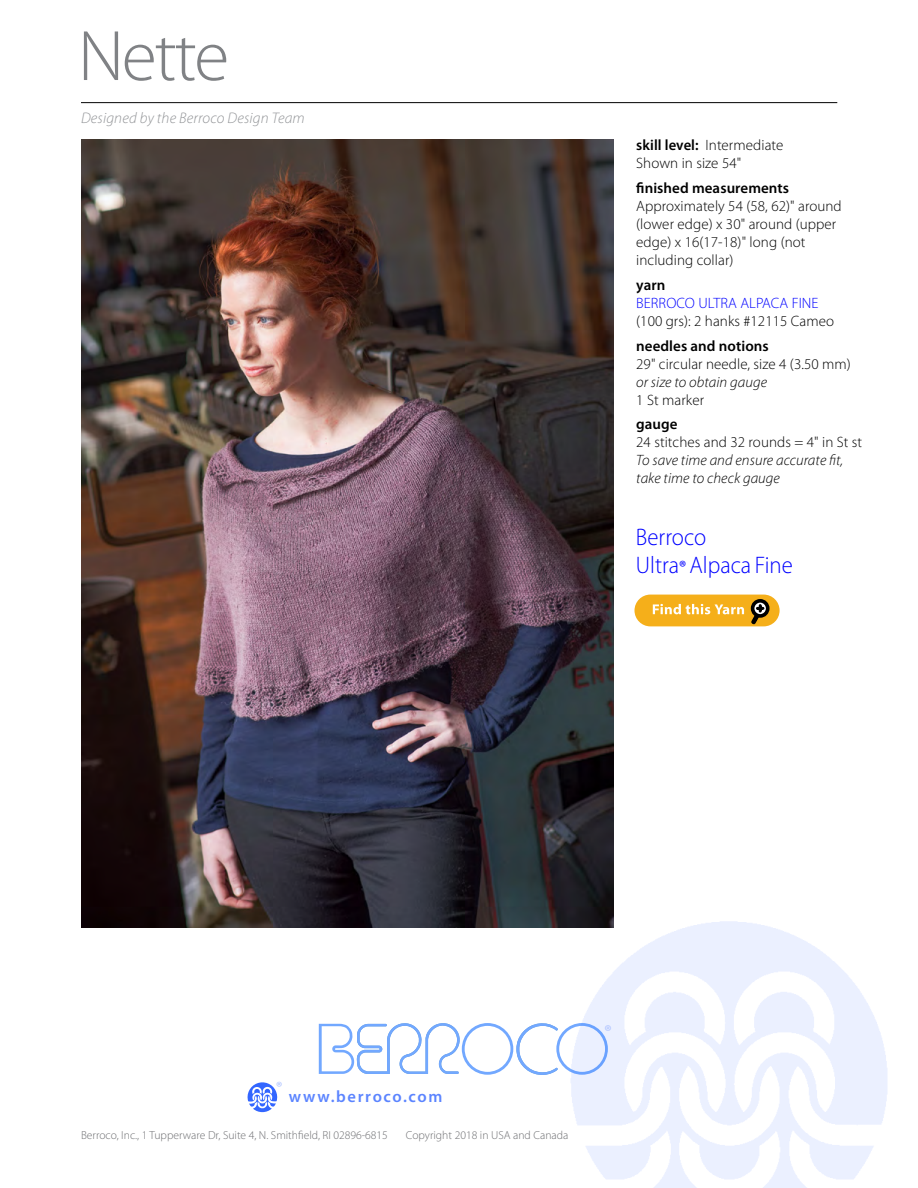
<style>
.page{position:relative;width:918px;height:1188px;background:#fff}
.page>*{position:absolute;margin:0;border:0;box-sizing:border-box;transform-origin:0 0}
.t1{font:300 72px "Myriad Pro";letter-spacing:-.03em;color:#808285}
.t2{font:300 24px/27.8px "Myriad Pro";color:#00f;scale:.95 1}
.t3{font:17.25px "Myriad Pro";color:#adc2ff}
.t4{font:600 16.5px "Myriad Pro";letter-spacing:.1em;color:#5c85ff}
.t5{font:italic 300 15.3px "Myriad Pro";letter-spacing:.01em;color:#939598}
.t6{font:300 15px/18px "Myriad Pro";letter-spacing:.005em;color:#000}
.t7{font:italic 300 15px/18px "Myriad Pro";letter-spacing:.005em;color:#000}
.t8{font:600 15px "Myriad Pro";letter-spacing:.005em;color:#000}
.t9{font:300 15px "Myriad Pro";letter-spacing:.005em;color:#00f}
.t10{font:15px "Myriad Pro";color:#adc2ff}
.t11{font:300 11.7px "Myriad Pro";color:#6d6e71}
.s1{font-weight:600}
.s2{font-weight:400;font-size:18px}
</style>
<div class="page">
<img style="left:570px;top:913px;width:318px;height:275px">
<svg style="left:247px;top:1082px;width:31px;height:30px"></svg>
<svg style="left:319px;top:1023px;width:289px;height:53px"></svg>
<img style="left:81px;top:140px;width:532px;height:788px">
<hr style="left:81px;top:102px;width:756px;height:1px;background:#000">
<div style="left:52px;top:1px;width:204px;height:111px;background:#fff"></div>
<div style="left:635px;top:595px;width:145px;height:31px;background:#f5af1a;border-radius:16px"></div>
<div style="left:751px;top:599px;width:19px;height:19px;border:4px solid #000;border-radius:50%"></div>
<svg style="left:653px;top:604px;width:111px;height:21px"></svg>
<h1 class="t1" style="left:78px;top:13px;width:153px">Nette</h1>
<p class="t5" style="left:81px;top:109px;width:225px">Designed by the Berroco Design Team</p>
<p class="t6" style="left:636px;top:136px;width:149px"><span class="s1">skill level:</span> Intermediate<br>Shown in size 54"</p>
<p class="t8" style="left:636px;top:178px;width:154px">finished measurements</p>
<p class="t6" style="left:636px;top:197px;width:207px">Approximately 54 (58, 62)" around (lower edge) x 30" around (upper edge) x 16(17-18)" long (not including collar)</p>
<p class="t8" style="left:636px;top:275px;width:31px">yarn</p>
<p class="t9" style="left:636px;top:294px;width:184px">BERROCO ULTRA ALPACA FINE</p>
<p class="t6" style="left:636px;top:312px;width:199px">(100 grs): 2 hanks #12115 Cameo</p>
<p class="t8" style="left:636px;top:336px;width:134px">needles and notions</p>
<p class="t6" style="left:636px;top:354px;width:216px">29" circular needle, size 4 (3.50 mm)</p>
<p class="t7" style="left:636px;top:372px;width:132px">or size to obtain gauge</p>
<p class="t6" style="left:636px;top:390px;width:70px">1 St marker</p>
<p class="t8" style="left:636px;top:415px;width:43px">gauge</p>
<p class="t6" style="left:636px;top:433px;width:227px">24 stitches and 32 rounds = 4" in St st</p>
<p class="t7" style="left:636px;top:451px;width:209px">To save time and ensure accurate fit, take time to check gauge</p>
<h2 class="t2" style="left:636px;top:523px;width:167px">Berroco<br>Ultra<span class="s2">®</span> Alpaca Fine</h2>
<p class="t10" style="left:276px;top:1077px;width:8px">®</p>
<p class="t4" style="left:289px;top:1086px;width:155px">www.berroco.com</p>
<p class="t11" style="left:81px;top:1128px;width:309px">Berroco, Inc., 1 Tupperware Dr, Suite 4, N. Smithfield, RI 02896-6815</p>
<p class="t11" style="left:406px;top:1128px;width:164px">Copyright 2018 in USA and Canada</p>
<p class="t3" style="left:604px;top:1021px;width:9px">®</p>
</div>
